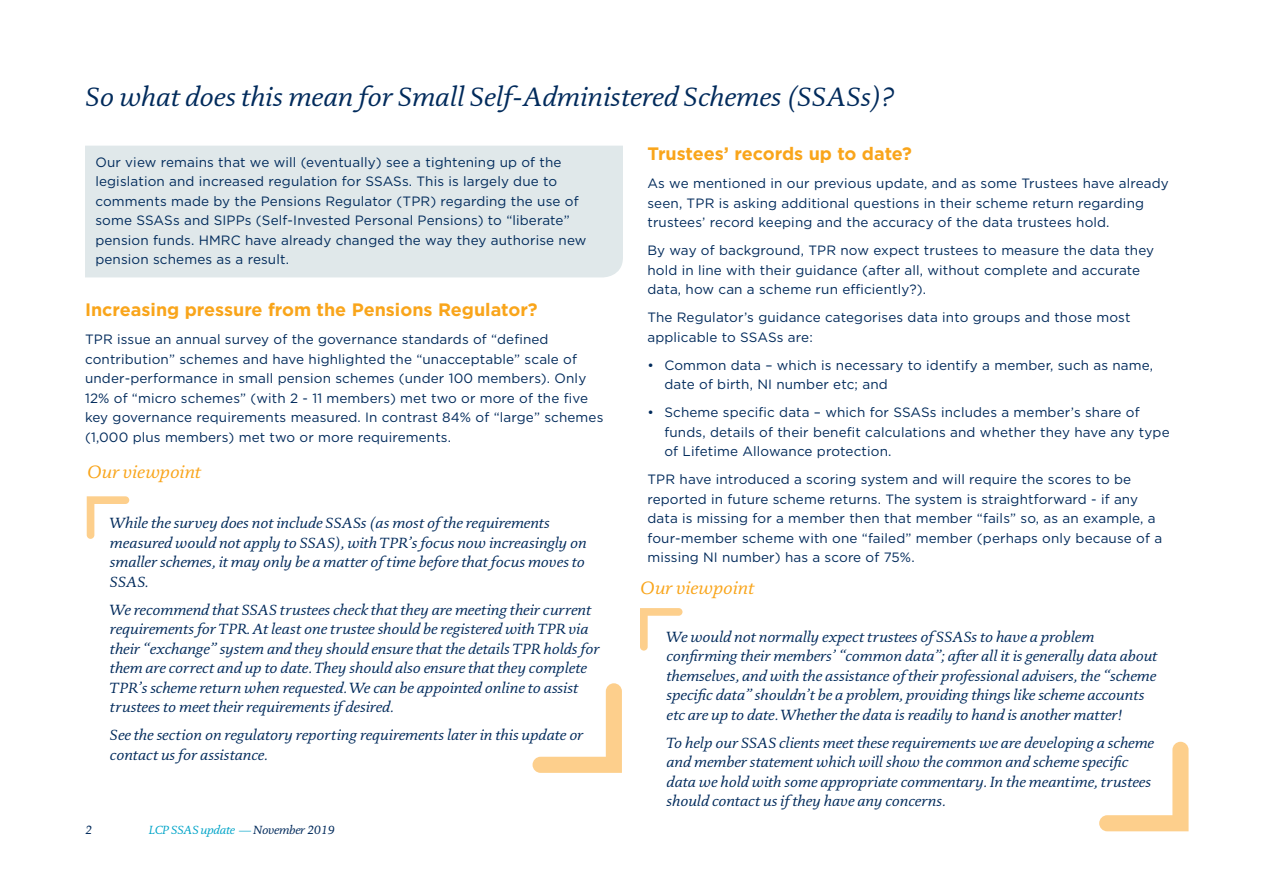
<style>
.page{position:relative;width:1263px;height:893px;background:#fff}
.page>*{position:absolute;margin:0;border:0;box-sizing:border-box;transform-origin:0 0}
.t1{font:italic 27px "DTL Documenta TOT";color:#002a5b}
.Body_copy{font:700 18px "Gotham";color:#f9a51b}
.t2{font:italic 18px "DTL Documenta TOT";color:#f9a51b}
.Viewpoint_text{font:italic 15px/19.5px "DTL Documenta TOT";color:#002a5b}
.Body_copy-2{font:13.5px/19.5px "Gotham";letter-spacing:.01em;color:#002a5b}
.t3{font:italic 12px "DTL Documenta TOT";letter-spacing:-.02em;color:#00a4c8}
.t4{font:italic 12px "DTL Documenta TOT";color:#002a5b}
.s1{color:#002a5b}
</style>
<div class="page">
<svg style="left:532px;top:683px;width:90px;height:90px"></svg>
<svg style="left:87px;top:496px;width:42px;height:43px"></svg>
<svg style="left:1099px;top:742px;width:89px;height:89px"></svg>
<svg style="left:640px;top:608px;width:42px;height:43px"></svg>
<div style="left:85px;top:146px;width:538px;height:131px;background:#e0e8ea"></div>
<p class="t1" style="left:85px;top:80px;width:810px">So what does this mean for Small Self-Administered Schemes (SSASs)?</p>
<p class="Body_copy-2" style="left:95px;top:152px;width:493px">Our view remains that we will (eventually) see a tightening up of the legislation and increased regulation for SSASs. This is largely due to comments made by the Pensions Regulator (TPR) regarding the use of some SSASs and SIPPs (Self-Invested Personal Pensions) to “liberate” pension funds. HMRC have already changed the way they authorise new pension schemes as a result.</p>
<p class="Body_copy" style="left:85px;top:298px;width:454px">Increasing pressure from the Pensions Regulator?</p>
<p class="Body_copy-2" style="left:85px;top:329px;width:520px">TPR issue an annual survey of the governance standards of “defined contribution” schemes and have highlighted the “unacceptable” scale of under-performance in small pension schemes (under 100 members). Only 12% of “micro schemes” (with 2 - 11 members) met two or more of the five key governance requirements measured. In contrast 84% of “large” schemes (1,000 plus members) met two or more requirements.</p>
<p class="t2" style="left:87px;top:461px;width:116px">Our viewpoint</p>
<p class="Viewpoint_text" style="left:110px;top:513px;width:478px">While the survey does not include SSASs (as most of the requirements measured would not apply to SSAS), with TPR’s focus now increasingly on smaller schemes, it may only be a matter of time before that focus moves to SSAS.</p>
<p class="Viewpoint_text" style="left:110px;top:599px;width:491px">We recommend that SSAS trustees check that they are meeting their current requirements for TPR. At least one trustee should be registered with TPR via their “exchange” system and they should ensure that the details TPR holds for them are correct and up to date. They should also ensure that they complete TPR’s scheme return when requested. We can be appointed online to assist trustees to meet their requirements if desired.</p>
<p class="Viewpoint_text" style="left:110px;top:725px;width:475px">See the section on regulatory reporting requirements later in this update or contact us for assistance.</p>
<p class="t4" style="left:85px;top:823px;width:9px">2</p>
<p class="t3" style="left:149px;top:823px;width:188px">LCP SSAS update — <span class="s1">November 2019</span></p>
<p class="Body_copy" style="left:647px;top:142px;width:266px">Trustees’ records up to date?</p>
<p class="Body_copy-2" style="left:647px;top:173px;width:523px">As we mentioned in our previous update, and as some Trustees have already seen, TPR is asking additional questions in their scheme return regarding trustees’ record keeping and the accuracy of the data trustees hold.</p>
<p class="Body_copy-2" style="left:647px;top:240px;width:508px">By way of background, TPR now expect trustees to measure the data they hold in line with their guidance (after all, without complete and accurate data, how can a scheme run efficiently?).</p>
<p class="Body_copy-2" style="left:647px;top:307px;width:484px">The Regulator’s guidance categorises data into groups and those most applicable to SSASs are:</p>
<p class="Body_copy-2" style="left:664px;top:355px;width:490px;text-indent:-17px">• Common data – which is necessary to identify a member, such as name, date of birth, NI number etc; and</p>
<p class="Body_copy-2" style="left:664px;top:402px;width:507px;text-indent:-17px">• Scheme specific data – which for SSASs includes a member’s share of funds, details of their benefit calculations and whether they have any type of Lifetime Allowance protection.</p>
<p class="Body_copy-2" style="left:647px;top:469px;width:516px">TPR have introduced a scoring system and will require the scores to be reported in future scheme returns. The system is straightforward - if any data is missing for a member then that member “fails” so, as an example, a four-member scheme with one “failed” member (perhaps only because of a missing NI number) has a score of 75%.</p>
<p class="t2" style="left:640px;top:577px;width:116px">Our viewpoint</p>
<p class="Viewpoint_text" style="left:666px;top:627px;width:492px">We would not normally expect trustees of SSASs to have a problem confirming their members’ “common data”; after all it is generally data about themselves, and with the assistance of their professional advisers, the “scheme specific data” shouldn’t be a problem, providing things like scheme accounts etc are up to date. Whether the data is readily to hand is another matter!</p>
<p class="Viewpoint_text" style="left:666px;top:733px;width:489px">To help our SSAS clients meet these requirements we are developing a scheme and member statement which will show the common and scheme specific data we hold with some appropriate commentary. In the meantime, trustees should contact us if they have any concerns.</p>
</div>
